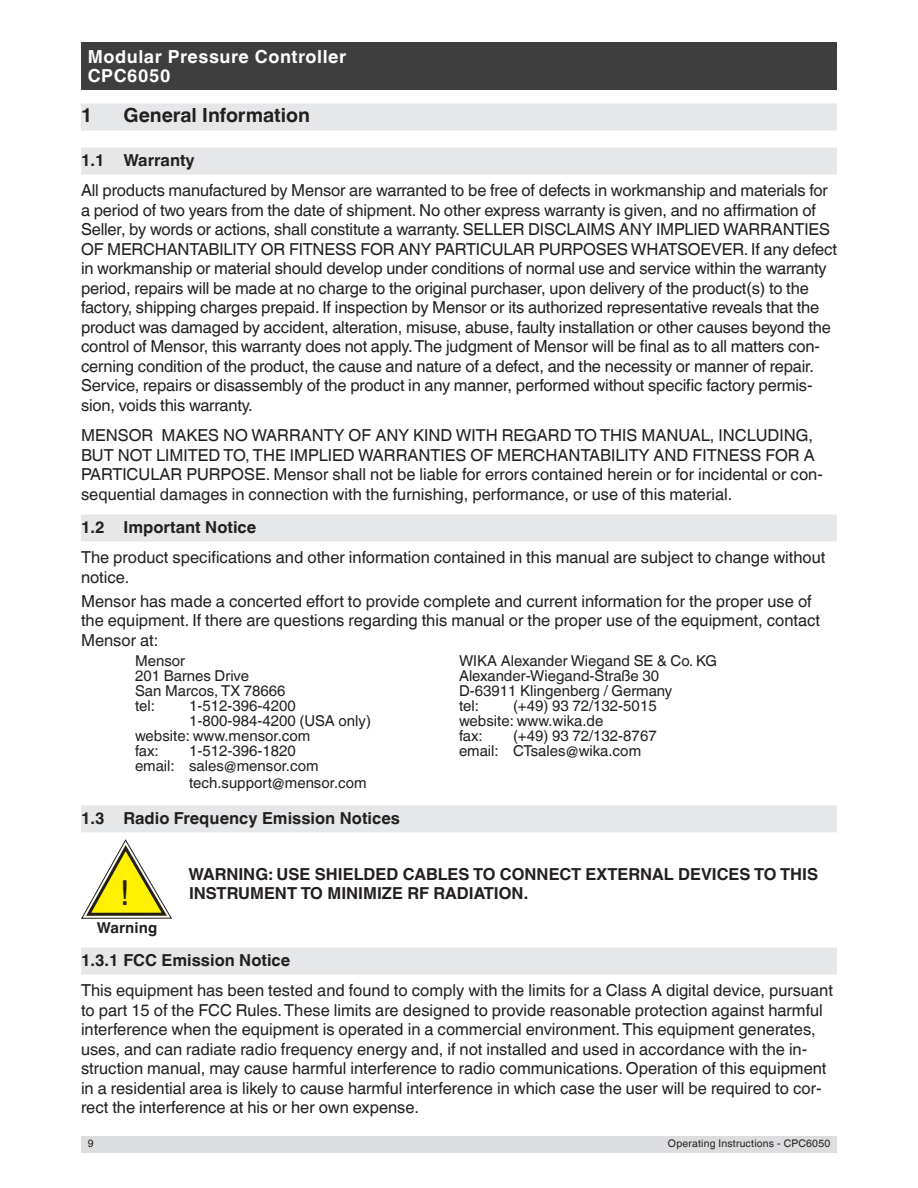
<style>
.page{position:relative;width:918px;height:1188px;background:#fff}
.page>*{position:absolute;margin:0;border:0;box-sizing:border-box;transform-origin:0 0}
.t1{font:34.5px "Helvetica World";color:#231f20}
.t2{font:700 19.5px "Helvetica World";color:#231f20}
.t3{font:700 18px/19.5px "Helvetica World";letter-spacing:.03em;color:#fff}
.Body_Copy{font:16.5px/19.5px "Helvetica World";letter-spacing:-.01em;color:#231f20}
.text_by_symbols{font:700 16.5px/19.5px "Helvetica World";color:#231f20}
.Body_Copy-2{font:15px/16.5px "Helvetica World";color:#231f20}
.t4{font:700 15px "Helvetica World";letter-spacing:.01em;color:#231f20}
.t5{font:10.5px "Helvetica World";letter-spacing:.02em;color:#231f20}
</style>
<div class="page">
<div style="left:81px;top:1136px;width:756px;height:16px;background:#dcdddf"></div>
<div style="left:81px;top:43px;width:756px;height:47px;background:#3e3e3f"></div>
<div style="left:81px;top:103px;width:756px;height:27px;background:#e6e7e9"></div>
<div style="left:81px;top:148px;width:756px;height:27px;background:#e6e7e9"></div>
<div style="left:81px;top:514px;width:756px;height:27px;background:#e6e7e9"></div>
<div style="left:81px;top:805px;width:756px;height:27px;background:#e6e7e9"></div>
<div style="left:81px;top:948px;width:756px;height:27px;background:#e6e7e9"></div>
<svg style="left:81px;top:839px;width:91px;height:80px"></svg>
<p class="t3" style="left:88px;top:47px;width:260px">Modular Pressure Controller<br>CPC6050</p>
<p class="t2" style="left:81px;top:104px;width:13px">1</p>
<p class="t2" style="left:124px;top:104px;width:188px">General Information</p>
<p class="text_by_symbols" style="left:81px;top:151px;width:115px">1.1 Warranty</p>
<p class="Body_Copy" style="left:81px;top:181px;width:757px">All products manufactured by Mensor are warranted to be free of defects in workmanship and materials for a period of two years from the date of shipment. No other express warranty is given, and no affirmation of Seller, by words or actions, shall constitute a warranty. SELLER DISCLAIMS ANY IMPLIED WARRANTIES OF MERCHANTABILITY OR FITNESS FOR ANY PARTICULAR PURPOSES WHATSOEVER. If any defect in workmanship or material should develop under conditions of normal use and service within the warranty period, repairs will be made at no charge to the original purchaser, upon delivery of the product(s) to the factory, shipping charges prepaid. If inspection by Mensor or its authorized representative reveals that the product was damaged by accident, alteration, misuse, abuse, faulty installation or other causes beyond the control of Mensor, this warranty does not apply. The judgment of Mensor will be final as to all matters con&shy;cerning condition of the product, the cause and nature of a defect, and the necessity or manner of repair.<br>Service, repairs or disassembly of the product in any manner, performed without specific factory permis&shy;sion, voids this warranty.</p>
<p class="Body_Copy" style="left:81px;top:426px;width:743px">MENSOR MAKES NO WARRANTY OF ANY KIND WITH REGARD TO THIS MANUAL, INCLUDING, BUT NOT LIMITED TO, THE IMPLIED WARRANTIES OF MERCHANTABILITY AND FITNESS FOR A PARTICULAR PURPOSE. Mensor shall not be liable for errors contained herein or for incidental or con&shy;sequential damages in connection with the furnishing, performance, or use of this material.</p>
<p class="text_by_symbols" style="left:81px;top:518px;width:177px">1.2 Important Notice</p>
<p class="Body_Copy" style="left:81px;top:548px;width:746px">The product specifications and other information contained in this manual are subject to change without notice.</p>
<p class="Body_Copy" style="left:81px;top:591px;width:741px">Mensor has made a concerted effort to provide complete and current information for the proper use of the equipment. If there are questions regarding this manual or the proper use of the equipment, contact<br>Mensor at:</p>
<p class="Body_Copy-2" style="left:135px;top:653px;width:52px">Mensor</p>
<p class="Body_Copy-2" style="left:459px;top:653px;width:260px">WIKA Alexander Wiegand SE &amp; Co. KG</p>
<p class="Body_Copy-2" style="left:135px;top:668px;width:116px">201 Barnes Drive</p>
<p class="Body_Copy-2" style="left:459px;top:668px;width:202px">Alexander-Wiegand-Straße 30</p>
<p class="Body_Copy-2" style="left:135px;top:683px;width:152px">San Marcos, TX 78666</p>
<p class="Body_Copy-2" style="left:459px;top:683px;width:215px">D-63911 Klingenberg / Germany</p>
<p class="Body_Copy-2" style="left:135px;top:698px;width:21px">tel:</p>
<p class="Body_Copy-2" style="left:189px;top:698px;width:108px">1-512-396-4200</p>
<p class="Body_Copy-2" style="left:459px;top:698px;width:21px">tel:</p>
<p class="Body_Copy-2" style="left:513px;top:698px;width:145px">(+49) 93 72/132-5015</p>
<p class="Body_Copy-2" style="left:189px;top:713px;width:183px">1-800-984-4200 (USA only)</p>
<p class="Body_Copy-2" style="left:459px;top:713px;width:146px">website: www.wika.de</p>
<p class="Body_Copy-2" style="left:135px;top:728px;width:177px">website: www.mensor.com</p>
<p class="Body_Copy-2" style="left:459px;top:728px;width:25px">fax:</p>
<p class="Body_Copy-2" style="left:513px;top:728px;width:145px">(+49) 93 72/132-8767</p>
<p class="Body_Copy-2" style="left:135px;top:743px;width:25px">fax:</p>
<p class="Body_Copy-2" style="left:189px;top:743px;width:108px">1-512-396-1820</p>
<p class="Body_Copy-2" style="left:459px;top:743px;width:184px">email: CTsales@wika.com</p>
<p class="Body_Copy-2" style="left:189px;top:758px;width:179px;text-indent:-54px">email: sales@mensor.com tech.support@mensor.com</p>
<p class="text_by_symbols" style="left:81px;top:808px;width:320px">1.3 Radio Frequency Emission Notices</p>
<p class="t1" style="left:120px;top:873px;width:11px">!</p>
<p class="t4" style="left:97px;top:919px;width:62px">Warning</p>
<p class="text_by_symbols" style="left:188px;top:864px;width:631px">WARNING: USE SHIELDED CABLES TO CONNECT EXTERNAL DEVICES TO THIS<br>INSTRUMENT TO MINIMIZE RF RADIATION.</p>
<p class="text_by_symbols" style="left:81px;top:951px;width:211px">1.3.1 FCC Emission Notice</p>
<p class="Body_Copy" style="left:81px;top:981px;width:753px">This equipment has been tested and found to comply with the limits for a Class A digital device, pursuant to part 15 of the FCC Rules. These limits are designed to provide reasonable protection against harmful interference when the equipment is operated in a commercial environment. This equipment generates, uses, and can radiate radio frequency energy and, if not installed and used in accordance with the in&shy;struction manual, may cause harmful interference to radio communications. Operation of this equipment in a residential area is likely to cause harmful interference in which case the user will be required to cor&shy;rect the interference at his or her own expense.</p>
<p class="t5" style="left:88px;top:1138px;width:7px">9</p>
<p class="t5" style="left:668px;top:1138px;width:164px">Operating Instructions - CPC6050</p>
</div>
